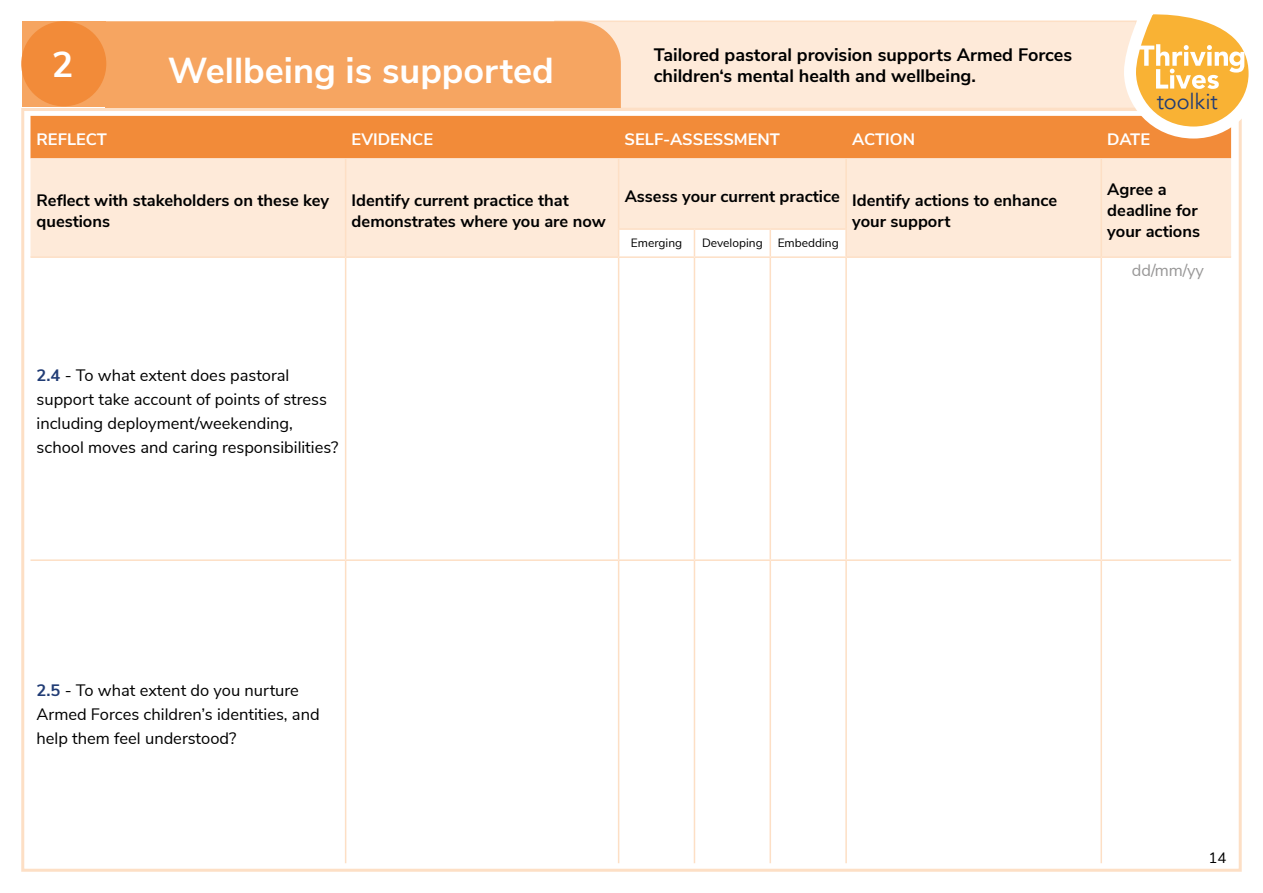
<style>
.page{position:relative;width:1263px;height:893px;background:#fff}
.page>*{position:absolute;margin:0;border:0;box-sizing:border-box;transform-origin:0 0}
.t1{font:700 36px "Nunito Sans";color:#fff}
.t2{font:21.75px "Avenir";color:#213c75}
.t3{font:700 18px "Nunito Sans";color:#000}
.t4{font:16.5px/24px "Nunito Sans";color:#000}
.t5{font:700 16.5px/21px "Nunito Sans";color:#000}
.t6{font:700 16.5px "Nunito Sans";color:#fff}
.t7{font:16.5px "Nunito Sans";color:#989797}
.t8{font:15px "Nunito Sans";color:#000}
.t9{font:12px "Nunito Sans";color:#000}
.s1{font-weight:700;color:#213c75}
</style>
<div class="page">
<div style="left:554px;top:21px;width:583px;height:88px;background:#feead9;border:2px solid #fddfc5"></div>
<div style="left:31px;top:116px;width:1200px;height:42px;background:#f28b39"></div>
<div style="left:31px;top:158px;width:1200px;height:98px;background:#feead9"></div>
<hr style="left:345px;top:158px;width:1px;height:71px;background:#fddfc5">
<svg style="left:345px;top:229px;width:1px;height:27px"></svg>
<hr style="left:618px;top:158px;width:1px;height:70px;background:#fddfc5">
<hr style="left:845px;top:158px;width:2px;height:70px;background:#fddfc5">
<hr style="left:1100px;top:158px;width:2px;height:71px;background:#fddfc5">
<hr style="left:1100px;top:229px;width:2px;height:27px;background:#fddfc5">
<svg style="left:618px;top:230px;width:1px;height:26px"></svg>
<svg style="left:694px;top:230px;width:1px;height:26px"></svg>
<hr style="left:769px;top:230px;width:2px;height:26px;background:#fddfc5">
<hr style="left:845px;top:230px;width:2px;height:26px;background:#fddfc5">
<hr style="left:31px;top:256px;width:315px;height:2px;background:#fddfc5">
<hr style="left:346px;top:256px;width:273px;height:2px;background:#fddfc5">
<hr style="left:345px;top:258px;width:1px;height:301px;background:#fddfc5">
<hr style="left:619px;top:256px;width:75px;height:2px;background:#fddfc5">
<hr style="left:618px;top:258px;width:1px;height:301px;background:#fddfc5">
<hr style="left:694px;top:256px;width:76px;height:2px;background:#fddfc5">
<hr style="left:694px;top:258px;width:1px;height:301px;background:#fddfc5">
<hr style="left:770px;top:256px;width:76px;height:2px;background:#fddfc5">
<hr style="left:769px;top:258px;width:2px;height:301px;background:#fddfc5">
<hr style="left:846px;top:256px;width:255px;height:2px;background:#fddfc5">
<hr style="left:845px;top:258px;width:2px;height:301px;background:#fddfc5">
<hr style="left:1101px;top:256px;width:130px;height:2px;background:#fddfc5">
<hr style="left:1100px;top:258px;width:2px;height:301px;background:#fddfc5">
<hr style="left:31px;top:559px;width:315px;height:2px;background:#fddfc5">
<hr style="left:346px;top:559px;width:273px;height:2px;background:#fddfc5">
<hr style="left:345px;top:561px;width:1px;height:302px;background:#fddfc5">
<hr style="left:619px;top:559px;width:75px;height:2px;background:#fddfc5">
<hr style="left:618px;top:561px;width:1px;height:302px;background:#fddfc5">
<hr style="left:694px;top:559px;width:76px;height:2px;background:#fddfc5">
<hr style="left:694px;top:561px;width:1px;height:302px;background:#fddfc5">
<hr style="left:770px;top:559px;width:76px;height:2px;background:#fddfc5">
<hr style="left:769px;top:561px;width:2px;height:302px;background:#fddfc5">
<hr style="left:846px;top:559px;width:255px;height:2px;background:#fddfc5">
<hr style="left:845px;top:561px;width:2px;height:302px;background:#fddfc5">
<hr style="left:1101px;top:559px;width:130px;height:2px;background:#fddfc5">
<hr style="left:1100px;top:561px;width:2px;height:302px;background:#fddfc5">
<hr style="left:618px;top:228px;width:76px;height:2px;background:#fddfc5">
<hr style="left:694px;top:228px;width:76px;height:2px;background:#fddfc5">
<hr style="left:770px;top:228px;width:77px;height:2px;background:#fddfc5">
<svg style="left:1118px;top:14px;width:131px;height:131px"></svg>
<div style="left:105px;top:21px;width:516px;height:87px;background:#f6a561"></div>
<div style="left:22px;top:21px;width:83px;height:86px;background:#f6a561"></div>
<div style="left:21px;top:21px;width:85px;height:85px;background:#f28b39;border-radius:50%"></div>
<h1 class="t1" style="left:52px;top:39px;width:23px">2</h1>
<h1 class="t1" style="left:168px;top:44px;width:387px">Wellbeing is supported</h1>
<p class="t3" style="left:654px;top:41px;width:420px">Tailored pastoral provision supports Armed Forces</p>
<p class="t3" style="left:654px;top:63px;width:324px">children‘s mental health and wellbeing.</p>
<h2 class="t2" style="left:1157px;top:88px;width:63px">toolkit</h2>
<p class="t6" style="left:37px;top:128px;width:72px">REFLECT</p>
<p class="t6" style="left:352px;top:128px;width:83px">EVIDENCE</p>
<p class="t6" style="left:625px;top:128px;width:157px">SELF-ASSESSMENT</p>
<p class="t6" style="left:852px;top:128px;width:64px">ACTION</p>
<p class="t6" style="left:1107px;top:128px;width:44px">DATE</p>
<p class="t5" style="left:37px;top:188px;width:294px">Reflect with stakeholders on these key questions</p>
<p class="t5" style="left:352px;top:188px;width:256px">Identify current practice that demonstrates where you are now</p>
<p class="t5" style="left:852px;top:183px;width:207px;line-height:24.6px;text-indent:-227px">Assess your current practice Identify actions to enhance your support</p>
<p class="t5" style="left:1107px;top:178px;width:94px">Agree a deadline for your actions</p>
<p class="t9" style="left:631px;top:234px;width:53px">Emerging</p>
<p class="t9" style="left:702px;top:234px;width:138px">Developing Embedding</p>
<p class="t4" style="left:37px;top:362px;width:303px"><span class="s1">2.4</span> - To what extent does pastoral support take account of points of stress including deployment/weekending, school moves and caring responsibilities?</p>
<p class="t4" style="left:37px;top:677px;width:285px"><span class="s1">2.5</span> - To what extent do you nurture<br>Armed Forces children’s identities, and help them feel understood?</p>
<p class="t7" style="left:1132px;top:258px;width:74px">dd/mm/yy</p>
<p class="t8" style="left:1208px;top:847px;width:19px">14</p>
</div>
